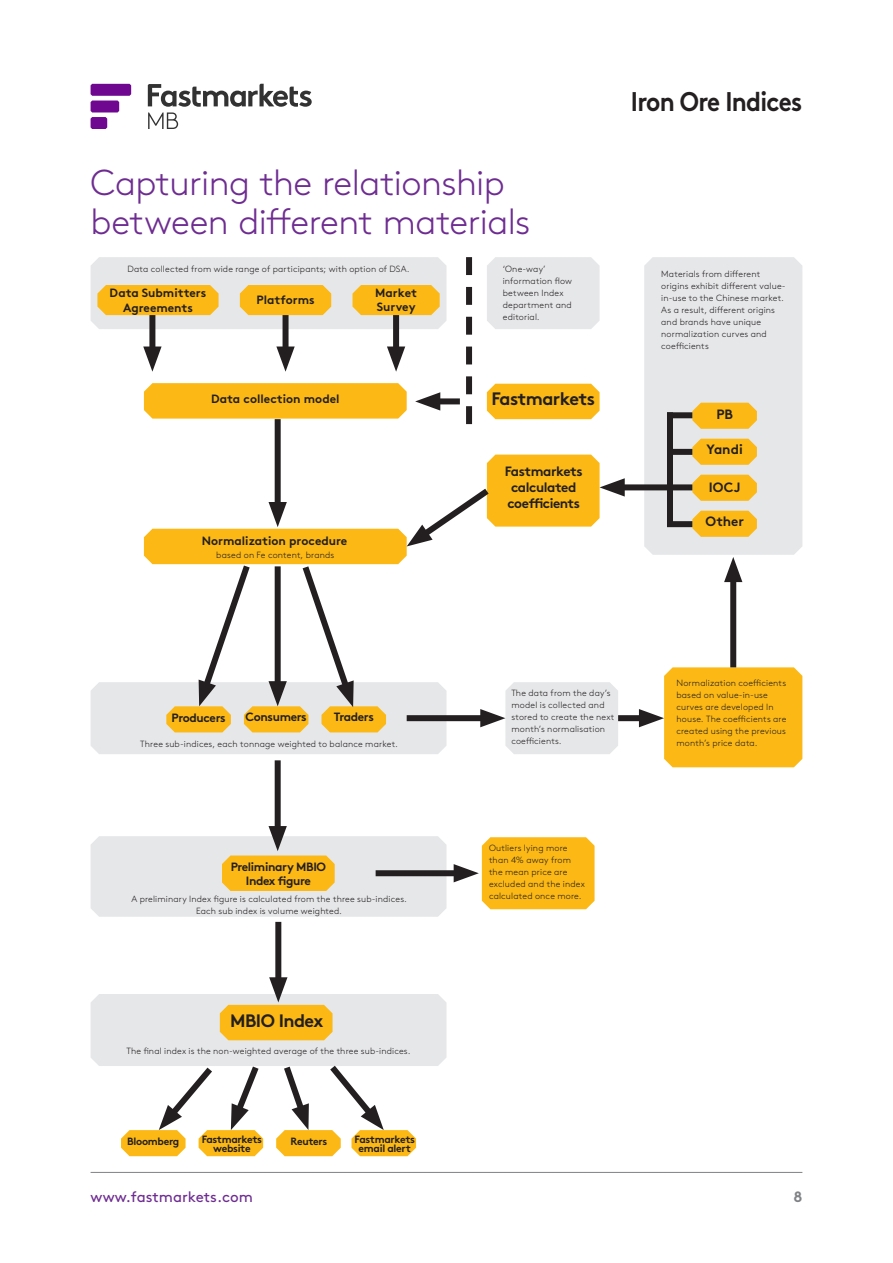
<style>
.page{position:relative;width:893px;height:1263px;background:#fff}
.page>*{position:absolute;margin:0;border:0;box-sizing:border-box;transform-origin:0 0}
.Head_light{font:300 36px/39px "Brown Std";letter-spacing:-.015em;color:#6e2c91}
.t1{font:700 27px "Brown Std";letter-spacing:-.03em;color:#231f20;scale:.9 1}
.t2{font:700 18px "Brown Std";letter-spacing:-.03em;color:#231f20}
.t3{font:15px "Brown Std";color:#6e2c91}
.t4{font:700 15px "Brown Std";color:#808285}
.t5{font:700 13.5px/16.2px "Brown Std";letter-spacing:-.03em;color:#231f20}
.t6{font:700 12px/14.4px "Brown Std";color:#231f20;text-align:center}
.t7{font:700 12px/14.4px "Brown Std";letter-spacing:-.03em;color:#231f20;text-align:center}
.t8{font:700 12px "Brown Std";letter-spacing:-.035em;color:#231f20}
.t9{font:700 10.5px/9px "Brown Std";letter-spacing:-.03em;color:#231f20;text-align:center}
.Box_copy{font:300 9px/12px "Brown Std";letter-spacing:.015em;color:#231f20}
</style>
<div class="page">
<svg style="left:91px;top:84px;width:40px;height:45px"></svg>
<svg style="left:148px;top:84px;width:164px;height:45px"></svg>
<hr style="left:91px;top:1172px;width:711px;height:1px;background:#808285">
<div style="left:487px;top:257px;width:113px;height:72px;background:#e6e7e9"></div>
<div style="left:644px;top:257px;width:158px;height:298px;background:#e6e7e9"></div>
<svg style="left:144px;top:383px;width:263px;height:36px"></svg>
<div style="left:487px;top:384px;width:113px;height:35px;background:#fcb814"></div>
<svg style="left:692px;top:475px;width:65px;height:26px"></svg>
<svg style="left:692px;top:403px;width:65px;height:26px"></svg>
<svg style="left:692px;top:511px;width:65px;height:26px"></svg>
<svg style="left:692px;top:439px;width:65px;height:26px"></svg>
<div style="left:149px;top:311px;width:6px;height:46px;background:#231f20"></div>
<svg style="left:143px;top:346px;width:19px;height:26px"></svg>
<div style="left:283px;top:311px;width:6px;height:46px;background:#231f20"></div>
<svg style="left:276px;top:346px;width:19px;height:26px"></svg>
<div style="left:393px;top:311px;width:6px;height:46px;background:#231f20"></div>
<svg style="left:387px;top:346px;width:18px;height:26px"></svg>
<div style="left:275px;top:419px;width:6px;height:93px;background:#231f20"></div>
<div style="left:275px;top:760px;width:6px;height:76px;background:#231f20"></div>
<svg style="left:91px;top:826px;width:355px;height:91px"></svg>
<div style="left:275px;top:922px;width:6px;height:66px;background:#231f20"></div>
<svg style="left:91px;top:977px;width:355px;height:179px"></svg>
<div style="left:376px;top:870px;width:88px;height:6px;background:#231f20"></div>
<svg style="left:454px;top:837px;width:141px;height:72px"></svg>
<div style="left:618px;top:715px;width:31px;height:6px;background:#231f20"></div>
<svg style="left:639px;top:667px;width:163px;height:100px"></svg>
<div style="left:430px;top:398px;width:30px;height:6px;background:#231f20"></div>
<svg style="left:415px;top:392px;width:25px;height:19px"></svg>
<svg style="left:466px;top:257px;width:6px;height:167px"></svg>
<div style="left:614px;top:484px;width:78px;height:6px;background:#231f20"></div>
<svg style="left:91px;top:455px;width:534px;height:299px"></svg>
<div style="left:667px;top:412px;width:25px;height:6px;background:#231f20"></div>
<div style="left:667px;top:412px;width:6px;height:115px;background:#231f20"></div>
<div style="left:667px;top:521px;width:25px;height:6px;background:#231f20"></div>
<div style="left:667px;top:449px;width:25px;height:6px;background:#231f20"></div>
<div style="left:730px;top:572px;width:6px;height:95px;background:#231f20"></div>
<svg style="left:724px;top:557px;width:18px;height:25px"></svg>
<svg style="left:91px;top:257px;width:355px;height:72px"></svg>
<p class="Head_light" style="left:91px;top:164px;width:441px">Capturing the relationship between different materials</p>
<p class="Box_copy" style="left:128px;top:263px;width:283px">Data collected from wide range of participants; with option of DSA.</p>
<p class="t6" style="left:110px;top:286px;width:98px">Data Submitters<br>Agreements</p>
<p class="t6" style="left:256px;top:293px;width:60px">Platforms</p>
<p class="t6" style="left:375px;top:285px;width:43px;text-align:left">Market<br>Survey</p>
<p class="t6" style="left:211px;top:391px;width:130px">Data collection model</p>
<p class="t6" style="left:202px;top:534px;width:147px">Normalization procedure</p>
<p class="Box_copy" style="left:216px;top:549px;width:120px">based on Fe content, brands</p>
<p class="Box_copy" style="left:503px;top:263px;width:71px">‘One-way’ information flow between Index department and editorial.</p>
<p class="t2" style="left:491px;top:387px;width:105px">Fastmarkets</p>
<p class="t5" style="left:505px;top:463px;width:79px">Fastmarkets calculated coefficients</p>
<h2 class="t1" style="left:631px;top:85px;width:192px">Iron Ore Indices</h2>
<p class="Box_copy" style="left:661px;top:268px;width:126px">Materials from different origins exhibit different value&shy;in-use to the Chinese market.<br>As a result, different origins and brands have unique normalization curves and coefficients</p>
<p class="t5" style="left:716px;top:406px;width:18px">PB</p>
<p class="t5" style="left:706px;top:441px;width:38px">Yandi</p>
<p class="t5" style="left:709px;top:479px;width:33px">IOCJ</p>
<p class="t5" style="left:705px;top:513px;width:40px">Other</p>
<p class="t7" style="left:171px;top:710px;width:56px">Producers</p>
<p class="t7" style="left:246px;top:709px;width:63px">Consumers</p>
<p class="t8" style="left:334px;top:709px;width:42px">Traders</p>
<p class="Box_copy" style="left:140px;top:738px;width:259px">Three sub-indices, each tonnage weighted to balance market.</p>
<p class="t7" style="left:231px;top:859px;width:97px">Preliminary MBIO<br>Index figure</p>
<p class="Box_copy" style="left:131px;top:893px;width:277px">A preliminary Index figure is calculated from the three sub-indices.</p>
<p class="Box_copy" style="left:196px;top:905px;width:147px">Each sub index is volume weighted.</p>
<p class="t2" style="left:230px;top:1009px;width:94px">MBIO Index</p>
<p class="Box_copy" style="left:127px;top:1045px;width:285px">The final index is the non-weighted average of the three sub-indices.</p>
<p class="t9" style="left:127px;top:1137px;width:54px">Bloomberg</p>
<p class="t9" style="left:202px;top:1134px;width:62px">Fastmarkets website</p>
<p class="t9" style="left:291px;top:1137px;width:38px">Reuters</p>
<p class="t9" style="left:355px;top:1134px;width:62px">Fastmarkets email alert</p>
<p class="Box_copy" style="left:511px;top:687px;width:105px">The data from the day’s model is collected and stored to create the next month’s normalisation coefficients.</p>
<p class="Box_copy" style="left:676px;top:677px;width:112px">Normalization coefficients based on value-in-use curves are developed In house. The coefficients are created using the previous month’s price data.</p>
<p class="Box_copy" style="left:489px;top:841px;width:97px">Outliers lying more than 4% away from the mean price are excluded and the index calculated once more.</p>
<h3 class="t3" style="left:91px;top:1188px;width:164px">www.fastmarkets.com</h3>
<h3 class="t4" style="left:793px;top:1187px;width:10px">8</h3>
</div>
